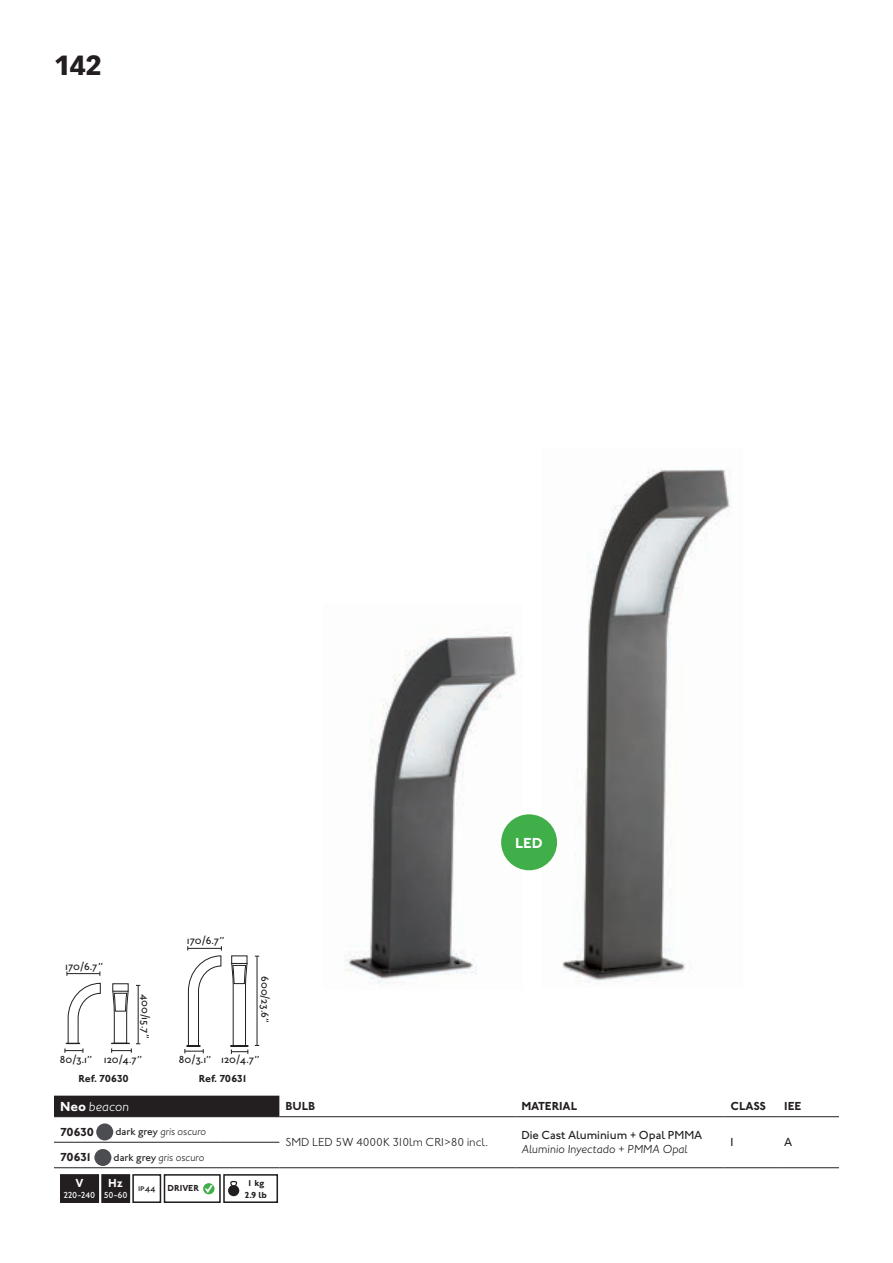
<style>
.page{position:relative;width:893px;height:1263px;background:#fff}
.page>*{position:absolute;margin:0;border:0;box-sizing:border-box;transform-origin:0 0}
.t1{font:900 27px "Vectora LT";color:#231f20}
.t2{font:700 15px "Johnston ITC Std";color:#fff}
._02_-_frances_texto{font:italic 300 13.5px "Johnston ITC Std";color:#fff}
._02_-_frances_texto-2{font:700 12px "Johnston ITC Std";letter-spacing:-.015em;color:#231f20}
._02_-_frances_texto-3{font:300 12px "Johnston ITC Std";letter-spacing:-.005em;color:#231f20}
._02_-_frances_texto-4{font:500 12px "Johnston ITC Std";color:#231f20}
._02_-_frances_texto-5{font:italic 300 12px "Johnston ITC Std";color:#231f20}
.t3{font:700 12px "Johnston ITC Std";color:#fff}
._09_texto_cotas{font:500 10.5px "Johnston ITC Std";color:#231f20}
.t4{font:italic 300 10.5px "Johnston ITC Std";color:#231f20}
.codigo_pequeños{font:700 10.5px "Johnston ITC Std";letter-spacing:-.03em;color:#231f20}
.t5{font:700 9px/12px "Johnston ITC Std";letter-spacing:-.015em;color:#231f20;text-align:center}
.t6{font:500 9px "Johnston ITC Std";color:#fff}
.t7{font:500 9px "Johnston ITC Std";color:#231f20}
.s1{font-weight:700;font-style:normal}
.s2{font-weight:500;font-style:normal}
</style>
<div class="page">
<div style="left:54px;top:1096px;width:225px;height:20px;background:#231f20"></div>
<hr style="left:54px;top:1116px;width:166px;height:1px;background:#231f20">
<hr style="left:220px;top:1116px;width:59px;height:1px;background:#231f20">
<hr style="left:279px;top:1116px;width:236px;height:1px;background:#231f20">
<hr style="left:515px;top:1116px;width:210px;height:1px;background:#231f20">
<hr style="left:725px;top:1116px;width:53px;height:1px;background:#231f20">
<hr style="left:778px;top:1116px;width:61px;height:1px;background:#231f20">
<hr style="left:54px;top:1142px;width:166px;height:1px;background:#231f20">
<hr style="left:220px;top:1142px;width:59px;height:1px;background:#231f20">
<hr style="left:54px;top:1167px;width:166px;height:1px;background:#231f20">
<hr style="left:220px;top:1167px;width:59px;height:1px;background:#231f20">
<hr style="left:279px;top:1167px;width:236px;height:1px;background:#231f20">
<hr style="left:515px;top:1167px;width:210px;height:1px;background:#231f20">
<hr style="left:725px;top:1167px;width:53px;height:1px;background:#231f20">
<hr style="left:778px;top:1167px;width:61px;height:1px;background:#231f20">
<div style="left:96px;top:1123px;width:17px;height:17px;background:#4b4d50;border-radius:50%"></div>
<div style="left:94px;top:1149px;width:17px;height:17px;background:#4b4d50;border-radius:50%"></div>
<div style="left:61px;top:1175px;width:37px;height:27px;background:#231f20"></div>
<div style="left:60px;top:1174px;width:39px;height:29px;border:2px solid #231f20"></div>
<div style="left:102px;top:1175px;width:27px;height:27px;background:#231f20"></div>
<div style="left:101px;top:1174px;width:29px;height:29px;border:2px solid #231f20"></div>
<div style="left:132px;top:1174px;width:29px;height:29px;border:2px solid #231f20"></div>
<svg style="left:203px;top:1183px;width:11px;height:11px"></svg>
<div style="left:164px;top:1174px;width:57px;height:29px;border:2px solid #231f20"></div>
<div style="left:228px;top:1185px;width:11px;height:11px;background:#231f20;border-radius:50%"></div>
<svg style="left:230px;top:1181px;width:7px;height:5px"></svg>
<div style="left:223px;top:1174px;width:55px;height:29px;border:2px solid #231f20"></div>
<img style="left:345px;top:632px;width:177px;height:351px">
<img style="left:541px;top:469px;width:190px;height:514px">
<hr style="left:67px;top:973px;width:33px;height:1px;background:#231f20">
<div style="left:112px;top:983px;width:17px;height:8px;border:1px solid #231f20"></div>
<svg style="left:111px;top:985px;width:29px;height:68px"></svg>
<svg style="left:64px;top:982px;width:37px;height:71px"></svg>
<hr style="left:257px;top:956px;width:1px;height:89px;background:#231f20">
<svg style="left:230px;top:955px;width:19px;height:99px"></svg>
<svg style="left:184px;top:946px;width:38px;height:107px"></svg>
<div style="left:501px;top:814px;width:56px;height:56px;background:#40ae49;border-radius:50%"></div>
<h1 class="t1" style="left:54px;top:48px;width:49px">142</h1>
<p class="_09_texto_cotas" style="left:65px;top:960px;width:39px">170/6.7’’</p>
<p class="_09_texto_cotas" style="left:60px;top:1053px;width:33px">80/3.1’’</p>
<p class="_09_texto_cotas" style="left:151px;top:994px;width:46px;rotate:90deg">400/15.7’’</p>
<p class="_09_texto_cotas" style="left:104px;top:1053px;width:40px">120/4.7’’</p>
<p class="_09_texto_cotas" style="left:187px;top:934px;width:39px">170/6.7’’</p>
<p class="_09_texto_cotas" style="left:271px;top:976px;width:48px;rotate:90deg">600/23.6’’</p>
<p class="_09_texto_cotas" style="left:179px;top:1053px;width:33px">80/3.1’’</p>
<p class="_09_texto_cotas" style="left:221px;top:1053px;width:40px">120/4.7’’</p>
<p class="codigo_pequeños" style="left:78px;top:1072px;width:52px">Ref. 70630</p>
<p class="codigo_pequeños" style="left:199px;top:1072px;width:50px">Ref. 70631</p>
<p class="t2" style="left:515px;top:834px;width:29px">LED</p>
<p class="_02_-_frances_texto" style="left:60px;top:1098px;width:71px"><span class="s1">Neo</span> beacon</p>
<p class="_02_-_frances_texto-2" style="left:285px;top:1098px;width:32px">BULB</p>
<p class="_02_-_frances_texto-2" style="left:521px;top:1098px;width:57px">MATERIAL</p>
<p class="_02_-_frances_texto-2" style="left:731px;top:1098px;width:37px">CLASS</p>
<p class="_02_-_frances_texto-2" style="left:784px;top:1098px;width:19px">IEE</p>
<p class="_02_-_frances_texto-2" style="left:60px;top:1124px;width:36px">70630</p>
<p class="t4" style="left:115px;top:1125px;width:92px"><span class="s2">dark grey</span> gris oscuro</p>
<p class="_02_-_frances_texto-3" style="left:285px;top:1135px;width:204px">SMD LED 5W 4000K 310lm CRI&gt;80 incl.</p>
<p class="_02_-_frances_texto-4" style="left:521px;top:1128px;width:182px">Die Cast Aluminium + Opal PMMA</p>
<p class="_02_-_frances_texto-5" style="left:521px;top:1142px;width:168px">Aluminio Inyectado + PMMA Opal</p>
<p class="_02_-_frances_texto-4" style="left:731px;top:1135px;width:4px">I</p>
<p class="_02_-_frances_texto-4" style="left:784px;top:1135px;width:10px">A</p>
<p class="_02_-_frances_texto-2" style="left:60px;top:1150px;width:34px">70631</p>
<p class="t4" style="left:114px;top:1151px;width:92px"><span class="s2">dark grey</span> gris oscuro</p>
<p class="t3" style="left:75px;top:1176px;width:10px">V</p>
<p class="t6" style="left:64px;top:1190px;width:33px">220-240</p>
<p class="t3" style="left:108px;top:1176px;width:16px">Hz</p>
<p class="t6" style="left:104px;top:1190px;width:26px">50-60</p>
<p class="t7" style="left:138px;top:1182px;width:19px">ip44</p>
<p class="t5" style="left:168px;top:1182px;width:33px">DRIVER</p>
<p class="t5" style="left:245px;top:1176px;width:24px">1 kg<br>2.9 lb</p>
</div>
